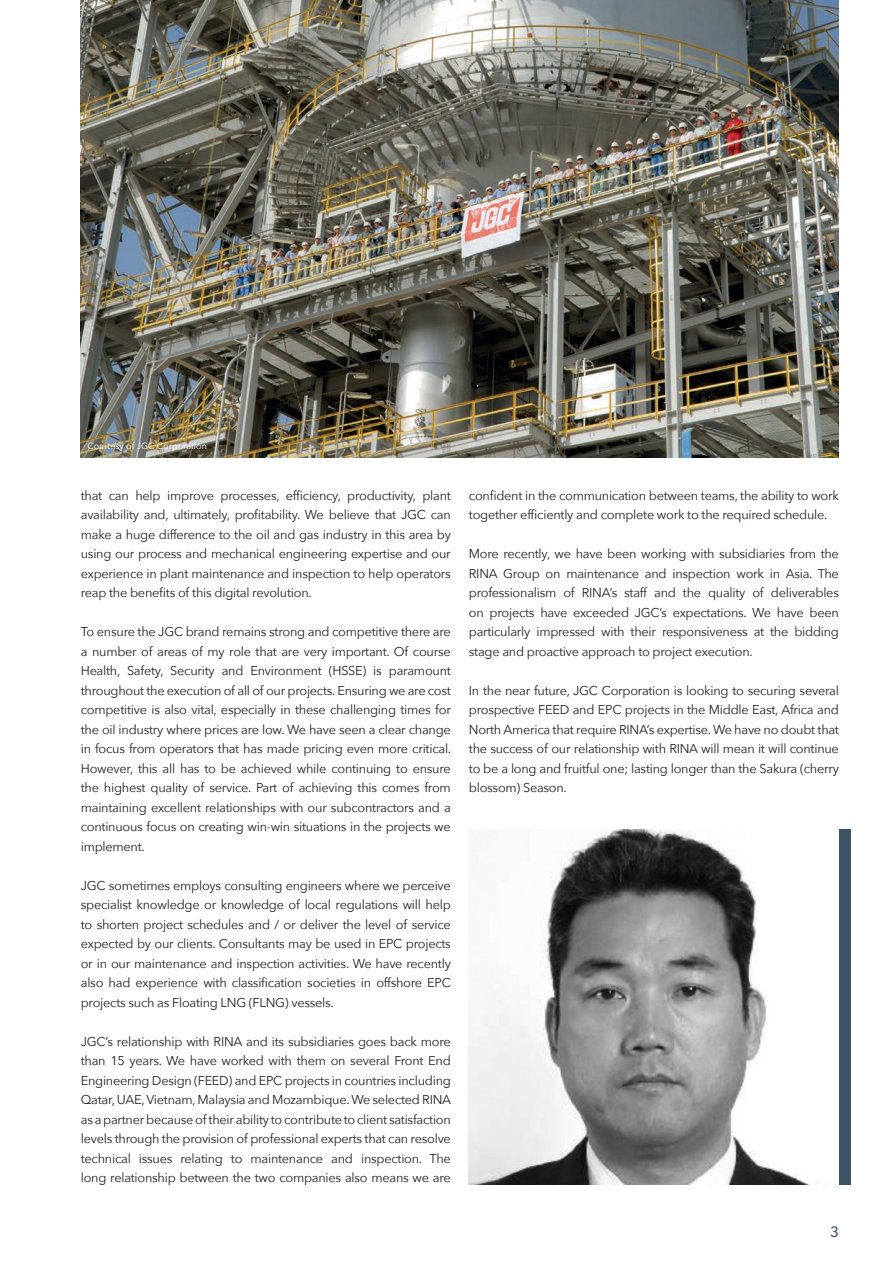
<style>
.page{position:relative;width:893px;height:1263px;background:#fff}
.page>*{position:absolute;margin:0;border:0;box-sizing:border-box;transform-origin:0 0}
.Subheading{font:500 15px "Avenir Next";color:#3e5364}
.Body{font:12.75px/19.5px "Avenir Next";letter-spacing:-.02em;color:#231f20;text-align:justify}
.Body-2{font:9px "Avenir Next";color:#fff}
</style>
<div class="page">
<img style="left:81px;top:0;width:758px;height:457px">
<div style="left:839px;top:829px;width:11px;height:355px;background:#3e5364"></div>
<img style="left:469px;top:829px;width:350px;height:355px">
<p class="Body-2" style="left:87px;top:438px;width:121px">Courtesy of JGC Corporation</p>
<p class="Body" style="left:81px;top:485px;width:372px">that can help improve processes, efficiency, productivity, plant availability and, ultimately, profitability. We believe that JGC can make a huge difference to the oil and gas industry in this area by using our process and mechanical engineering expertise and our experience in plant maintenance and inspection to help operators reap the benefits of this digital revolution.</p>
<p class="Body" style="left:81px;top:621px;width:372px">To ensure the JGC brand remains strong and competitive there are a number of areas of my role that are very important. Of course Health, Safety, Security and Environment (HSSE) is paramount throughout the execution of all of our projects. Ensuring we are cost competitive is also vital, especially in these challenging times for the oil industry where prices are low. We have seen a clear change in focus from operators that has made pricing even more critical.<br>However, this all has to be achieved while continuing to ensure the highest quality of service. Part of achieving this comes from maintaining excellent relationships with our subcontractors and a continuous focus on creating win-win situations in the projects we implement.</p>
<p class="Body" style="left:81px;top:875px;width:372px">JGC sometimes employs consulting engineers where we perceive specialist knowledge or knowledge of local regulations will help to shorten project schedules and / or deliver the level of service expected by our clients. Consultants may be used in EPC projects or in our maintenance and inspection activities. We have recently also had experience with classification societies in offshore EPC projects such as Floating LNG (FLNG) vessels.</p>
<p class="Body" style="left:81px;top:1031px;width:372px">JGC’s relationship with RINA and its subsidiaries goes back more than 15 years. We have worked with them on several Front End Engineering Design (FEED) and EPC projects in countries including Qatar, UAE, Vietnam, Malaysia and Mozambique. We selected RINA as a partner because of their ability to contribute to client satisfaction levels through the provision of professional experts that can resolve technical issues relating to maintenance and inspection. The long relationship between the two companies also means we are</p>
<p class="Body" style="left:469px;top:485px;width:372px">confident in the communication between teams, the ability to work together efficiently and complete work to the required schedule.</p>
<p class="Body" style="left:469px;top:543px;width:372px">More recently, we have been working with subsidiaries from the RINA Group on maintenance and inspection work in Asia. The professionalism of RINA’s staff and the quality of deliverables on projects have exceeded JGC’s expectations. We have been particularly impressed with their responsiveness at the bidding stage and proactive approach to project execution.</p>
<p class="Body" style="left:469px;top:680px;width:372px">In the near future, JGC Corporation is looking to securing several prospective FEED and EPC projects in the Middle East, Africa and North America that require RINA’s expertise. We have no doubt that the success of our relationship with RINA will mean it will continue to be a long and fruitful one; lasting longer than the Sakura (cherry blossom) Season.</p>
<p class="Subheading" style="left:830px;top:1219px;width:10px">3</p>
</div>
